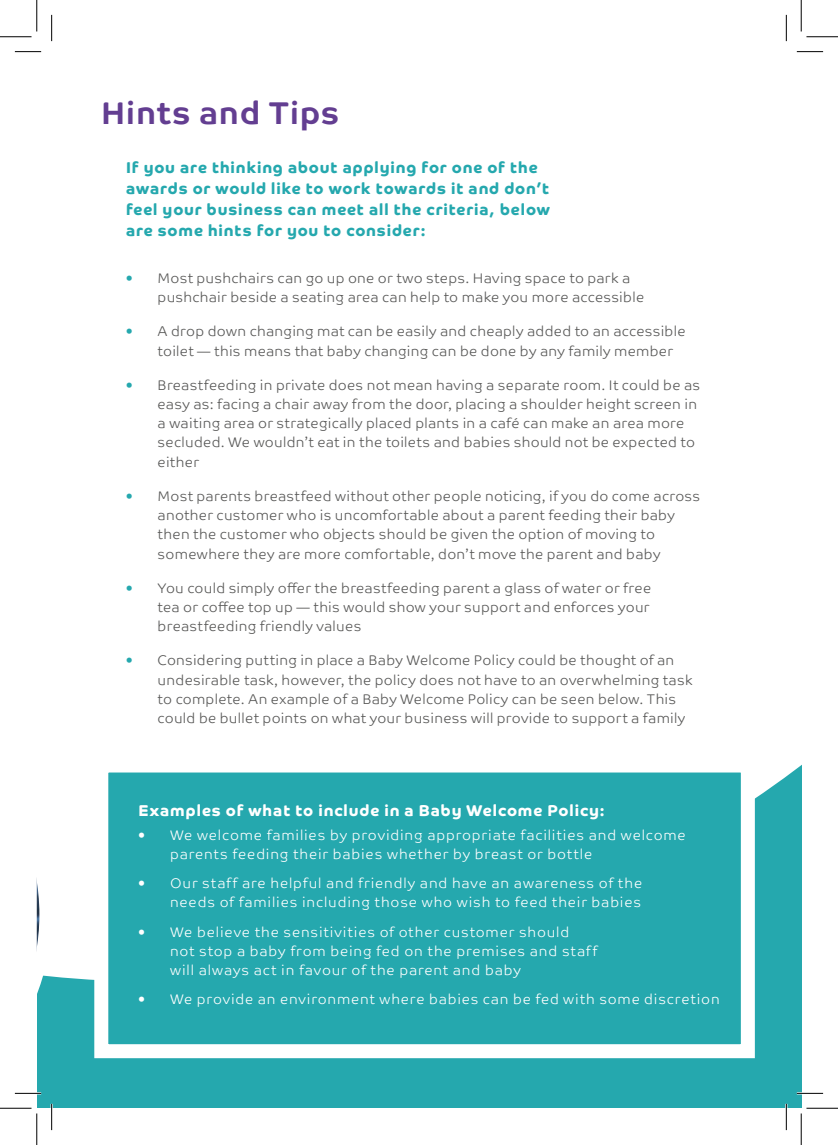
<style>
.page{position:relative;width:838px;height:1145px;background:#fff}
.page>*{position:absolute;margin:0;border:0;box-sizing:border-box;transform-origin:0 0}
.H1_Titles{font:700 31.5px "Co Text";letter-spacing:.02em;color:#633e91}
.Sub_Headers{font:700 15.75px/21px "Co Headline";letter-spacing:.055em;color:#25a8ae}
.Sub_Headers-2{font:700 15.75px "Co Headline";letter-spacing:.055em;color:#fff}
.t1{font:300 14px/19.2px "Co Text";letter-spacing:.02em;color:#575756}
.t2{font:300 14px/19.2px "Co Text";letter-spacing:.06em;color:#fff}
.s1{color:#25a8ae}
</style>
<div class="page">
<div style="left:37px;top:37px;width:764px;height:1071px;background:#25a8ae"></div>
<div style="left:37px;top:37px;width:764px;height:945px;background:#fff"></div>
<div style="left:94px;top:759px;width:660px;height:299px;background:#25a8ae;border:14px solid #fff"></div>
<hr style="left:15px;top:51px;width:26px;height:2px;background:#fff">
<hr style="left:796px;top:51px;width:27px;height:2px;background:#fff">
<hr style="left:796px;top:1092px;width:27px;height:2px;background:#fff">
<hr style="left:51px;top:15px;width:2px;height:26px;background:#fff">
<hr style="left:51px;top:1104px;width:2px;height:26px;background:#fff">
<hr style="left:785px;top:15px;width:2px;height:26px;background:#fff">
<hr style="left:785px;top:1104px;width:2px;height:26px;background:#fff">
<svg style="left:15px;top:51px;width:26px;height:1px"></svg>
<svg style="left:796px;top:51px;width:27px;height:1px"></svg>
<svg style="left:796px;top:1093px;width:27px;height:1px"></svg>
<svg style="left:51px;top:15px;width:1px;height:26px"></svg>
<svg style="left:15px;top:698px;width:37px;height:432px"></svg>
<svg style="left:786px;top:15px;width:1px;height:26px"></svg>
<svg style="left:786px;top:1104px;width:1px;height:26px"></svg>
<hr style="left:0;top:1107px;width:32px;height:2px;background:#fff">
<hr style="left:36px;top:1113px;width:2px;height:32px;background:#fff">
<hr style="left:0;top:36px;width:32px;height:1px;background:#000">
<hr style="left:806px;top:36px;width:31px;height:1px;background:#000">
<hr style="left:0;top:1108px;width:32px;height:1px;background:#000">
<hr style="left:806px;top:1108px;width:31px;height:1px;background:#000">
<hr style="left:36px;top:0;width:1px;height:31px;background:#000">
<hr style="left:36px;top:1113px;width:1px;height:32px;background:#000">
<hr style="left:800px;top:0;width:1px;height:31px;background:#000">
<hr style="left:800px;top:1113px;width:1px;height:32px;background:#000">
<p class="H1_Titles" style="left:101px;top:95px;width:240px">Hints and Tips</p>
<p class="Sub_Headers" style="left:126px;top:157px;width:425px">If you are thinking about applying for one of the awards or would like to work towards it and don’t feel your business can meet all the criteria, below are some hints for you to consider:</p>
<p class="t1" style="left:158px;top:268px;width:488px;text-indent:-32px"><span class="s1">•</span> Most pushchairs can go up one or two steps. Having space to park a pushchair beside a seating area can help to make you more accessible</p>
<p class="t1" style="left:158px;top:322px;width:529px;text-indent:-32px"><span class="s1">•</span> A drop down changing mat can be easily and cheaply added to an accessible toilet — this means that baby changing can be done by any family member</p>
<p class="t1" style="left:158px;top:375px;width:544px;text-indent:-32px"><span class="s1">•</span> Breastfeeding in private does not mean having a separate room. It could be as easy as: facing a chair away from the door, placing a shoulder height screen in a waiting area or strategically placed plants in a café can make an area more secluded. We wouldn’t eat in the toilets and babies should not be expected to either</p>
<p class="t1" style="left:158px;top:486px;width:544px;text-indent:-32px"><span class="s1">•</span> Most parents breastfeed without other people noticing, if you do come across another customer who is uncomfortable about a parent feeding their baby then the customer who objects should be given the option of moving to somewhere they are more comfortable, don’t move the parent and baby</p>
<p class="t1" style="left:158px;top:578px;width:495px;text-align:justify;text-indent:-32px"><span class="s1">•</span> You could simply offer the breastfeeding parent a glass of water or free tea or coffee top up — this would show your support and enforces your breastfeeding friendly values</p>
<p class="t1" style="left:158px;top:651px;width:536px;text-indent:-32px"><span class="s1">•</span> Considering putting in place a Baby Welcome Policy could be thought of an undesirable task, however, the policy does not have to an overwhelming task to complete. An example of a Baby Welcome Policy can be seen below. This could be bullet points on what your business will provide to support a family</p>
<p class="Sub_Headers-2" style="left:138px;top:801px;width:468px">Examples of what to include in a Baby Welcome Policy:</p>
<p class="t2" style="left:170px;top:825px;width:517px;text-indent:-32px">• We welcome families by providing appropriate facilities and welcome parents feeding their babies whether by breast or bottle</p>
<p class="t2" style="left:138px;top:874px;width:505px;text-align:right">• Our staff are helpful and friendly and have an awareness of the needs of families including those who wish to feed their babies</p>
<p class="t2" style="left:170px;top:922px;width:428px;text-indent:-32px">• We believe the sensitivities of other customer should not stop a baby from being fed on the premises and staff will always act in favour of the parent and baby</p>
<p class="t2" style="left:138px;top:990px;width:582px">• We provide an environment where babies can be fed with some discretion</p>
</div>
